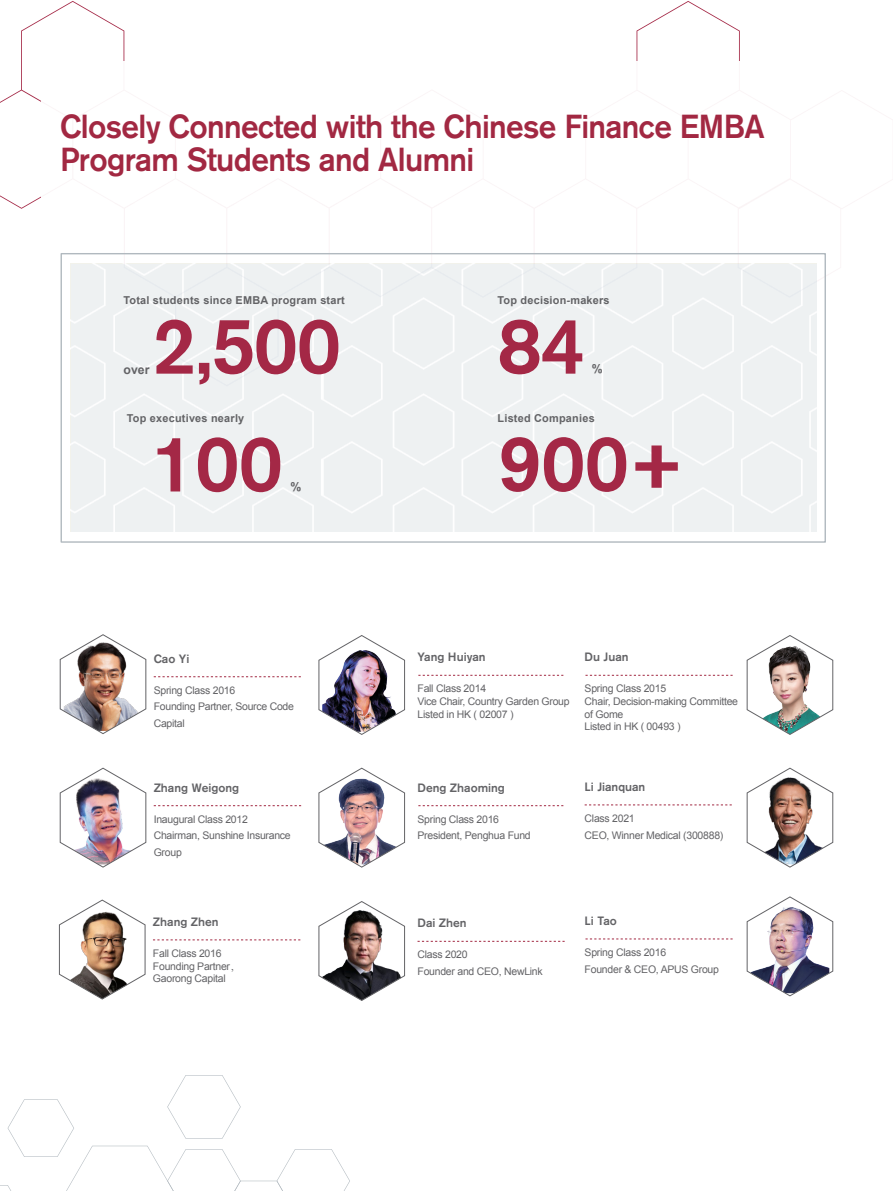
<style>
.page{position:relative;width:893px;height:1191px;background:#fff}
.page>*{position:absolute;margin:0;border:0;box-sizing:border-box;transform-origin:0 0}
.t1{font:500 78.75px "Akzidenz Grotesk BQ";letter-spacing:-.01em;color:#a42846}
.t2{font:500 33px/32.4px "Akzidenz Grotesk BQ";letter-spacing:-.02em;color:#a22842;scale:.95 1}
.t3{font:700 12.3px "Arial";color:#636366}
.t4{font:500 12px "Akzidenz Grotesk BQ";color:#636366}
.t5{font:700 10.95px "Arial";letter-spacing:.02em;color:#636366}
.t6{font:10.5px/16.5px "Arial";letter-spacing:-.025em;color:#636366}
.s1{font-family:"Adobe Song Std";font-weight:300}
</style>
<div class="page">
<svg style="left:0;top:1075px;width:350px;height:116px"></svg>
<svg style="left:154px;top:676px;width:147px;height:1px"></svg>
<svg style="left:154px;top:805px;width:147px;height:1px"></svg>
<svg style="left:418px;top:805px;width:145px;height:1px"></svg>
<svg style="left:417px;top:941px;width:148px;height:1px"></svg>
<svg style="left:153px;top:939px;width:147px;height:1px"></svg>
<svg style="left:418px;top:675px;width:145px;height:1px"></svg>
<svg style="left:585px;top:675px;width:148px;height:1px"></svg>
<svg style="left:585px;top:938px;width:148px;height:1px"></svg>
<svg style="left:59px;top:899px;width:86px;height:100px"></svg>
<img style="left:60px;top:767px;width:86px;height:100px">
<img style="left:60px;top:634px;width:86px;height:100px">
<img style="left:318px;top:635px;width:87px;height:100px">
<img style="left:318px;top:767px;width:87px;height:100px">
<svg style="left:585px;top:804px;width:147px;height:1px"></svg>
<svg style="left:747px;top:767px;width:86px;height:100px"></svg>
<svg style="left:747px;top:635px;width:86px;height:100px"></svg>
<svg style="left:318px;top:901px;width:87px;height:100px"></svg>
<img style="left:747px;top:896px;width:86px;height:100px">
<div style="left:71px;top:263px;width:745px;height:268px;background:#eef1f2"></div>
<p class="t2" style="left:60px;top:110px;width:743px">Closely Connected with the Chinese Finance EMBA<br>Program Students and Alumni</p>
<p class="t5" style="left:123px;top:293px;width:223px">Total students since EMBA program start</p>
<p class="t1" style="left:152px;top:298px;width:190px">2,500</p>
<p class="t3" style="left:123px;top:361px;width:28px">over</p>
<p class="t5" style="left:127px;top:410px;width:119px">Top executives nearly</p>
<p class="t1" style="left:152px;top:415px;width:133px">100</p>
<p class="t3" style="left:291px;top:478px;width:12px">%</p>
<p class="t5" style="left:498px;top:293px;width:114px">Top decision-makers</p>
<p class="t1" style="left:498px;top:298px;width:89px">84</p>
<p class="t5" style="left:498px;top:410px;width:99px">Listed Companies</p>
<p class="t3" style="left:592px;top:360px;width:12px">%</p>
<p class="t1" style="left:498px;top:415px;width:189px">900+</p>
<p class="t4" style="left:154px;top:651px;width:37px">Cao Yi</p>
<p class="t6" style="left:154px;top:682px;width:83px">Spring Class 2016</p>
<p class="t6" style="left:154px;top:698px;width:142px">Founding Partner, Source Code<br>Capital</p>
<p class="t4" style="left:417px;top:650px;width:70px">Yang Huiyan</p>
<p class="t4" style="left:585px;top:650px;width:45px">Du Juan</p>
<p class="t6" style="left:585px;top:680px;width:83px">Spring Class 2015</p>
<p class="t6" style="left:585px;top:695px;width:155px;line-height:12.6px">Chair, Decision-making Committee of Gome</p>
<p class="t6" style="left:585px;top:718px;width:98px">Listed in HK ( 00493 )</p>
<p class="t6" style="left:417px;top:680px;width:70px">Fall Class 2014</p>
<p class="t6" style="left:417px;top:693px;width:154px">Vice Chair, Country Garden Group</p>
<p class="t6" style="left:417px;top:706px;width:98px">Listed in HK ( 02007 )</p>
<p class="t4" style="left:154px;top:780px;width:87px">Zhang Weigong</p>
<p class="t4" style="left:417px;top:780px;width:89px">Deng Zhaoming</p>
<p class="t4" style="left:585px;top:779px;width:62px">Li Jianquan</p>
<p class="t6" style="left:154px;top:811px;width:96px">Inaugural Class 2012</p>
<p class="t6" style="left:154px;top:827px;width:139px">Chairman, Sunshine Insurance<br>Group</p>
<p class="t6" style="left:417px;top:811px;width:83px">Spring Class 2016</p>
<p class="t6" style="left:417px;top:827px;width:115px">President, Penghua Fund</p>
<p class="t6" style="left:585px;top:810px;width:52px">Class 2021</p>
<p class="t6" style="left:585px;top:826px;width:140px">CEO, Winner Medical (300888)</p>
<p class="t4" style="left:153px;top:914px;width:67px">Zhang Zhen</p>
<p class="t4" style="left:417px;top:915px;width:51px">Dai Zhen</p>
<p class="t4" style="left:585px;top:913px;width:34px">Li Tao</p>
<p class="t6" style="left:153px;top:945px;width:70px">Fall Class 2016</p>
<p class="t6" style="left:153px;top:957px;width:89px">Founding Partner<span class="s1">，</span></p>
<p class="t6" style="left:153px;top:970px;width:74px">Gaorong Capital</p>
<p class="t6" style="left:417px;top:946px;width:52px">Class 2020</p>
<p class="t6" style="left:417px;top:963px;width:127px">Founder and CEO, NewLink</p>
<p class="t6" style="left:585px;top:944px;width:83px">Spring Class 2016</p>
<p class="t6" style="left:585px;top:960px;width:136px">Founder &amp; CEO, APUS Group</p>
</div>
